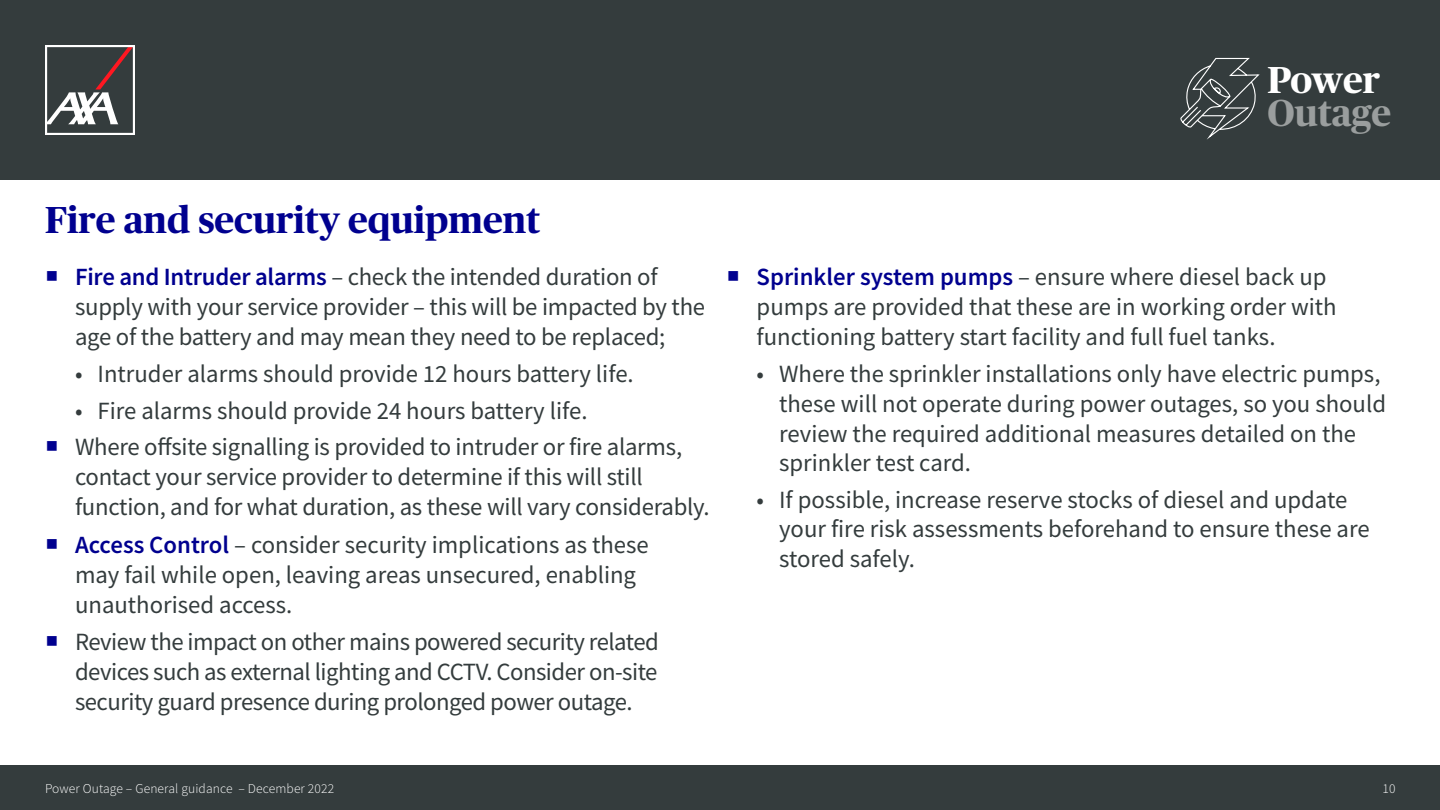
<style>
.page{position:relative;width:1440px;height:810px;background:#fff}
.page>*{position:absolute;margin:0;border:0;box-sizing:border-box;transform-origin:0 0}
.t1{font:700 37.5px "Publico Headline";color:#00008f}
.t2{font:700 37.5px "Publico Headline";color:#9a9e9e}
.t3{font:700 37.5px "Publico Headline";letter-spacing:-.01em;color:#fff}
.t4{font:24.75px/30px "Source Sans Pro";color:#343c3d}
.t5{font:300 13.5px "Source Sans Pro";letter-spacing:.01em;color:#fff}
.s1{color:#00008f}
.s2{font-weight:600;color:#00008f}
</style>
<div class="page">
<div style="left:0;top:0;width:1440px;height:180px;background:#343c3d"></div>
<div style="left:0;top:765px;width:1440px;height:45px;background:#343c3d"></div>
<svg style="left:1180px;top:57px;width:80px;height:83px"></svg>
<svg style="left:45px;top:45px;width:90px;height:90px"></svg>
<h1 class="t3" style="left:1267px;top:53px;width:114px">Power</h1>
<h1 class="t2" style="left:1267px;top:86px;width:126px">Outage</h1>
<h1 class="t1" style="left:45px;top:192px;width:497px">Fire and security equipment</h1>
<p class="t4" style="left:75px;top:262px;width:632px;text-indent:-30px"><span class="s1">○</span> <span class="s2">Fire and Intruder alarms</span> – check the intended duration of supply with your service provider – this will be impacted by the age of the battery and may mean they need to be replaced;</p>
<p class="t4" style="left:75px;top:359px;width:557px">• Intruder alarms should provide 12 hours battery life.</p>
<p class="t4" style="left:75px;top:395px;width:511px">• Fire alarms should provide 24 hours battery life.</p>
<p class="t4" style="left:75px;top:432px;width:633px;text-indent:-30px"><span class="s1">○</span> Where offsite signalling is provided to intruder or fire alarms, contact your service provider to determine if this will still function, and for what duration, as these will vary considerably.</p>
<p class="t4" style="left:75px;top:530px;width:575px;text-indent:-30px"><span class="s1">○</span> <span class="s2">Access Control</span> – consider security implications as these may fail while open, leaving areas unsecured, enabling unauthorised access.</p>
<p class="t4" style="left:75px;top:627px;width:585px;text-align:justify;text-indent:-30px"><span class="s1">○</span> Review the impact on other mains powered security related devices such as external lighting and CCTV. Consider on-site security guard presence during prolonged power outage.</p>
<p class="t4" style="left:757px;top:262px;width:582px;text-indent:-30px"><span class="s1">○</span> <span class="s2">Sprinkler system pumps</span> – ensure where diesel back up pumps are provided that these are in working order with functioning battery start facility and full fuel tanks.</p>
<p class="t4" style="left:779px;top:359px;width:609px;line-height:29.7px;text-indent:-22px">• Where the sprinkler installations only have electric pumps, these will not operate during power outages, so you should review the required additional measures detailed on the sprinkler test card.</p>
<p class="t4" style="left:779px;top:485px;width:592px;line-height:29.7px;text-indent:-22px">• If possible, increase reserve stocks of diesel and update your fire risk assessments beforehand to ensure these are stored safely.</p>
<p class="t5" style="left:45px;top:780px;width:291px">Power Outage – General guidance – December 2022</p>
<p class="t5" style="left:1382px;top:780px;width:15px">10</p>
</div>
